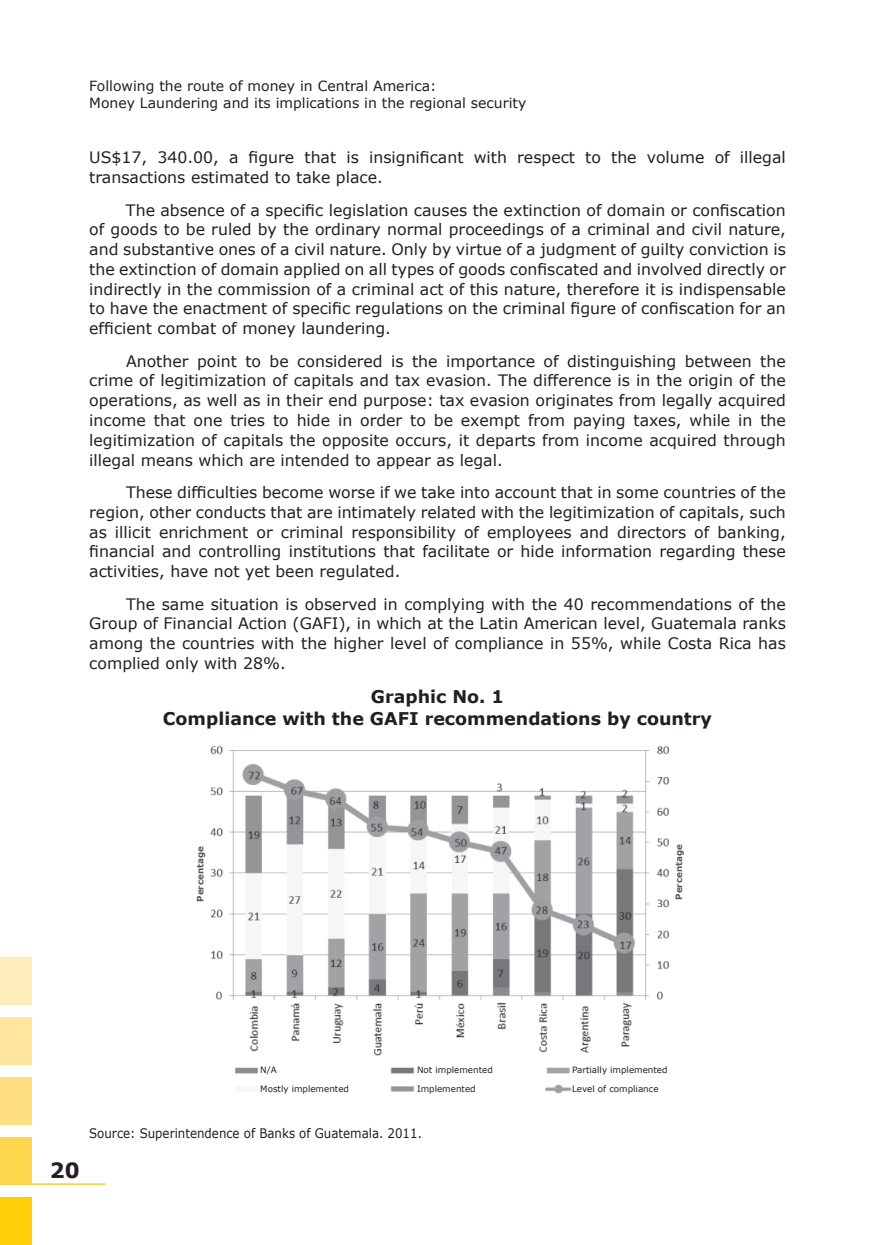
<style>
.page{position:relative;width:882px;height:1245px;background:#fff}
.page>*{position:absolute;margin:0;border:0;box-sizing:border-box;transform-origin:0 0}
.t1{font:700 21px "Verdana";color:#231f20}
.t2{font:700 17.5px/21.9px "Verdana";color:#231f20;text-align:center}
.t3{font:15.75px/19.8px "Verdana";color:#231f20;text-align:justify}
.t4{font:14px/16.8px "Verdana";color:#231f20}
.t5{font:13.12px "Verdana";color:#231f20;scale:.9 1}
.t6{font:8.75px/19.1px "Verdana";color:#231f20}
.t7{font:700 8.75px "Verdana";color:#57585a}
</style>
<div class="page">
<div style="left:0;top:1213px;width:32px;height:31px;background:#fece08"></div>
<div style="left:0;top:1197px;width:31px;height:47px;background:#fece08"></div>
<div style="left:0;top:1137px;width:31px;height:47px;background:#fed64d"></div>
<div style="left:0;top:1077px;width:31px;height:47px;background:#ffde7f"></div>
<div style="left:0;top:1016px;width:31px;height:48px;background:#ffe69c"></div>
<div style="left:0;top:956px;width:31px;height:48px;background:#feeebc"></div>
<hr style="left:32px;top:1183px;width:74px;height:1px;background:#fed64d">
<img style="left:210px;top:746px;width:460px;height:348px">
<div style="left:259px;top:1063px;width:94px;height:35px;background:#fff"></div>
<div style="left:416px;top:1063px;width:94px;height:35px;background:#fff"></div>
<div style="left:572px;top:1063px;width:94px;height:35px;background:#fff"></div>
<p class="t4" style="left:89px;top:77px;width:439px">Following the route of money in Central America:<br>Money Laundering and its implications in the regional security</p>
<p class="t3" style="left:89px;top:147px;width:698px">US$17, 340.00, a figure that is insignificant with respect to the volume of illegal transactions estimated to take place.</p>
<p class="t3" style="left:89px;top:199px;width:698px;text-indent:37px">The absence of a specific legislation causes the extinction of domain or confiscation of goods to be ruled by the ordinary normal proceedings of a criminal and civil nature, and substantive ones of a civil nature. Only by virtue of a judgment of guilty conviction is the extinction of domain applied on all types of goods confiscated and involved directly or indirectly in the commission of a criminal act of this nature, therefore it is indispensable to have the enactment of specific regulations on the criminal figure of confiscation for an efficient combat of money laundering.</p>
<p class="t3" style="left:89px;top:350px;width:698px;text-indent:37px">Another point to be considered is the importance of distinguishing between the crime of legitimization of capitals and tax evasion. The difference is in the origin of the operations, as well as in their end purpose: tax evasion originates from legally acquired income that one tries to hide in order to be exempt from paying taxes, while in the legitimization of capitals the opposite occurs, it departs from income acquired through illegal means which are intended to appear as legal.</p>
<p class="t3" style="left:89px;top:482px;width:698px;text-indent:37px">These difficulties become worse if we take into account that in some countries of the region, other conducts that are intimately related with the legitimization of capitals, such as illicit enrichment or criminal responsibility of employees and directors of banking, financial and controlling institutions that facilitate or hide information regarding these activities, have not yet been regulated.</p>
<p class="t3" style="left:89px;top:593px;width:698px;text-indent:37px">The same situation is observed in complying with the 40 recommendations of the Group of Financial Action (GAFI), in which at the Latin American level, Guatemala ranks among the countries with the higher level of compliance in 55%, while Costa Rica has complied only with 28%.</p>
<p class="t2" style="left:163px;top:685px;width:551px">Graphic No. 1<br>Compliance with the GAFI recommendations by country</p>
<p class="t7" style="left:195px;top:901px;width:57px;rotate:-90deg">Percentage</p>
<p class="t7" style="left:673px;top:899px;width:57px;rotate:-90deg">Percentage</p>
<p class="t6" style="left:260px;top:1059px;width:90px">N/A<br>Mostly implemented</p>
<p class="t6" style="left:417px;top:1059px;width:77px">Not implemented</p>
<p class="t6" style="left:572px;top:1059px;width:97px">Partially implemented</p>
<p class="t6" style="left:417px;top:1078px;width:60px">Implemented</p>
<p class="t6" style="left:572px;top:1078px;width:88px">Level of compliance</p>
<h1 class="t1" style="left:50px;top:1157px;width:31px">20</h1>
<p class="t5" style="left:89px;top:1124px;width:371px">Source: Superintendence of Banks of Guatemala. 2011.</p>
</div>
